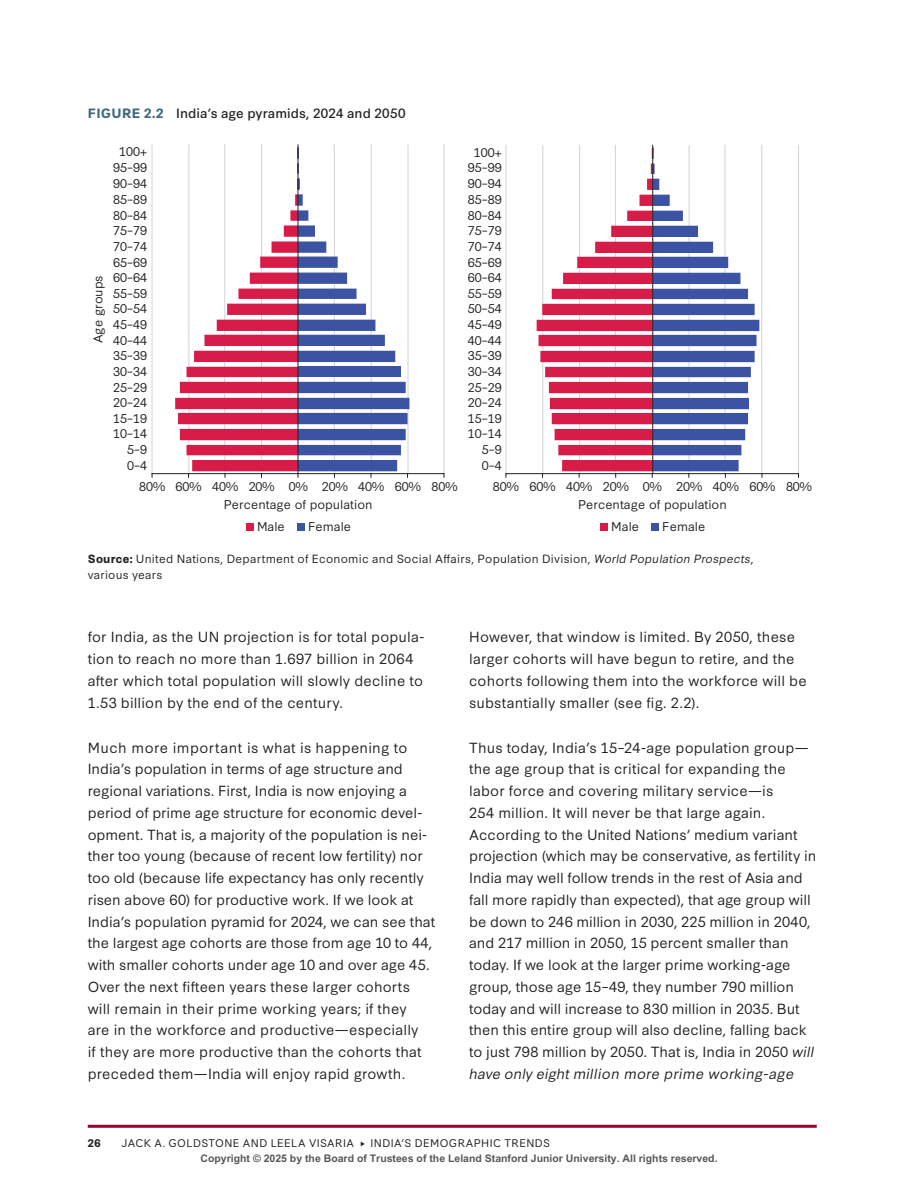
<style>
.page{position:relative;width:918px;height:1188px;background:#fff}
.page>*{position:absolute;margin:0;border:0;box-sizing:border-box;transform-origin:0 0}
.gt{font:13.8px/21.8px "Synthese";letter-spacing:.005em;color:#231f20}
.t1{font:12.75px "Synthese";letter-spacing:.025em;color:#231f20}
.t2{font:12px/17.9px "Synthese";color:#231f20}
.fig_srch{font:11.25px/16.5px "Synthese";letter-spacing:.02em;color:#231f20}
.t3{font:700 10.5px "Arial";color:#57585a}
.t4{font:10.5px "Synthese";letter-spacing:.04em;color:#231f20}
.t5{font:700 10.5px "Synthese";color:#231f20}
.s1{font-weight:700;color:#40687e}
.s2{font-weight:700}
.s3{font-style:italic}
.s4{font-style:inherit}
</style>
<div class="page">
<hr style="left:88px;top:1125px;width:729px;height:3px;background:#95062f">
<hr style="left:152px;top:145px;width:1px;height:329px;background:#d1d2d4">
<hr style="left:189px;top:145px;width:1px;height:329px;background:#d1d2d4">
<hr style="left:224px;top:145px;width:1px;height:329px;background:#d1d2d4">
<hr style="left:261px;top:145px;width:1px;height:329px;background:#d1d2d4">
<hr style="left:334px;top:145px;width:1px;height:329px;background:#d1d2d4">
<hr style="left:371px;top:145px;width:1px;height:329px;background:#d1d2d4">
<hr style="left:408px;top:145px;width:1px;height:329px;background:#d1d2d4">
<hr style="left:444px;top:145px;width:1px;height:329px;background:#d1d2d4">
<hr style="left:298px;top:145px;width:1px;height:329px;background:#231f20">
<div style="left:246px;top:523px;width:7px;height:8px;background:#d81c49"></div>
<div style="left:297px;top:523px;width:7px;height:8px;background:#3c53a3"></div>
<hr style="left:152px;top:473px;width:292px;height:1px;background:#231f20">
<hr style="left:506px;top:145px;width:1px;height:329px;background:#d1d2d4">
<hr style="left:542px;top:145px;width:1px;height:329px;background:#d1d2d4">
<hr style="left:579px;top:145px;width:1px;height:329px;background:#d1d2d4">
<hr style="left:615px;top:145px;width:1px;height:329px;background:#d1d2d4">
<hr style="left:689px;top:145px;width:1px;height:329px;background:#d1d2d4">
<hr style="left:725px;top:145px;width:1px;height:329px;background:#d1d2d4">
<hr style="left:761px;top:145px;width:1px;height:329px;background:#d1d2d4">
<hr style="left:798px;top:145px;width:1px;height:329px;background:#d1d2d4">
<hr style="left:652px;top:145px;width:1px;height:329px;background:#231f20">
<hr style="left:506px;top:473px;width:293px;height:1px;background:#231f20">
<svg style="left:175px;top:147px;width:234px;height:330px"></svg>
<div style="left:600px;top:523px;width:8px;height:8px;background:#d81c49"></div>
<div style="left:651px;top:523px;width:8px;height:8px;background:#3c53a3"></div>
<svg style="left:537px;top:148px;width:226px;height:329px"></svg>
<p class="t1" style="left:88px;top:102px;width:319px"><span class="s1">FIGURE 2.2</span> India’s age pyramids, 2024 and 2050</p>
<p class="t2" style="left:119px;top:142px;width:29px">100+</p>
<p class="t2" style="left:474px;top:142px;width:29px">100+</p>
<p class="t2" style="left:113px;top:158px;width:35px">95–99</p>
<p class="t2" style="left:468px;top:158px;width:35px">95–99</p>
<p class="t2" style="left:113px;top:174px;width:35px">90–94</p>
<p class="t2" style="left:468px;top:174px;width:35px">90–94</p>
<p class="t2" style="left:113px;top:189px;width:35px">85–89</p>
<p class="t2" style="left:468px;top:189px;width:35px">85–89</p>
<p class="t2" style="left:113px;top:205px;width:35px">80–84</p>
<p class="t2" style="left:468px;top:205px;width:35px">80–84</p>
<p class="t2" style="left:113px;top:220px;width:35px">75–79</p>
<p class="t2" style="left:468px;top:220px;width:35px">75–79</p>
<p class="t2" style="left:113px;top:236px;width:35px">70–74</p>
<p class="t2" style="left:468px;top:236px;width:35px">70–74</p>
<p class="t2" style="left:113px;top:252px;width:35px">65–69</p>
<p class="t2" style="left:468px;top:252px;width:35px">65–69</p>
<p class="t2" style="left:88px;top:343px;width:69px;rotate:-90deg">Age groups</p>
<p class="t2" style="left:113px;top:267px;width:35px">60–64</p>
<p class="t2" style="left:113px;top:283px;width:35px">55–59</p>
<p class="t2" style="left:113px;top:298px;width:35px">50–54</p>
<p class="t2" style="left:113px;top:314px;width:35px">45–49</p>
<p class="t2" style="left:113px;top:330px;width:35px">40–44</p>
<p class="t2" style="left:468px;top:267px;width:35px">60–64</p>
<p class="t2" style="left:468px;top:283px;width:35px">55–59</p>
<p class="t2" style="left:468px;top:298px;width:35px">50–54</p>
<p class="t2" style="left:468px;top:314px;width:35px">45–49</p>
<p class="t2" style="left:468px;top:330px;width:35px">40–44</p>
<p class="t2" style="left:113px;top:345px;width:35px">35–39</p>
<p class="t2" style="left:468px;top:345px;width:35px">35–39</p>
<p class="t2" style="left:113px;top:361px;width:35px">30–34</p>
<p class="t2" style="left:468px;top:361px;width:35px">30–34</p>
<p class="t2" style="left:113px;top:377px;width:35px">25–29</p>
<p class="t2" style="left:468px;top:377px;width:35px">25–29</p>
<p class="t2" style="left:113px;top:392px;width:35px">20–24</p>
<p class="t2" style="left:468px;top:392px;width:35px">20–24</p>
<p class="t2" style="left:113px;top:408px;width:35px">15–19</p>
<p class="t2" style="left:468px;top:408px;width:35px">15–19</p>
<p class="t2" style="left:113px;top:424px;width:35px">10–14</p>
<p class="t2" style="left:468px;top:423px;width:35px">10–14</p>
<p class="t2" style="left:127px;top:440px;width:21px">5–9</p>
<p class="t2" style="left:482px;top:439px;width:21px">5–9</p>
<p class="t2" style="left:127px;top:456px;width:21px">0–4</p>
<p class="t2" style="left:482px;top:455px;width:21px">0–4</p>
<p class="t2" style="left:493px;top:477px;width:320px">80% 60% 40% 20% 0% 20% 40% 60% 80%</p>
<p class="t2" style="left:611px;top:516px;width:29px">Male</p>
<p class="t2" style="left:662px;top:516px;width:45px">Female</p>
<p class="fig_srch" style="left:88px;top:549px;width:667px"><span class="s2">Source:</span> United Nations, Department of Economic and Social Affairs, Population Division, <span class="s3">World Population Prospects</span>, various years</p>
<p class="t2" style="left:224px;top:477px;width:150px;text-indent:-85px">80% 60% 40% 20% 0%<br>Percentage of population</p>
<p class="t2" style="left:322px;top:477px;width:137px">20% 40% 60% 80%</p>
<p class="t2" style="left:578px;top:495px;width:150px">Percentage of population</p>
<p class="t2" style="left:257px;top:516px;width:29px">Male</p>
<p class="t2" style="left:308px;top:516px;width:45px">Female</p>
<p class="gt" style="left:88px;top:625px;width:339px">for India, as the UN projection is for total popula&shy;tion to reach no more than 1.697 billion in 2064 after which total population will slowly decline to 1.53 billion by the end of the century.</p>
<p class="gt" style="left:88px;top:735px;width:349px">Much more important is what is happening to India’s population in terms of age structure and regional variations. First, India is now enjoying a period of prime age structure for economic devel&shy;opment. That is, a majority of the population is nei&shy;ther too young (because of recent low fertility) nor too old (because life expectancy has only recently risen above 60) for productive work. If we look at India’s population pyramid for 2024, we can see that the largest age cohorts are those from age 10 to 44, with smaller cohorts under age 10 and over age 45.<br>Over the next fifteen years these larger cohorts will remain in their prime working years; if they<br>are in the workforce and productive—especially<br>if they are more productive than the cohorts that preceded them—India will enjoy rapid growth.</p>
<p class="gt" style="left:469px;top:625px;width:339px">However, that window is limited. By 2050, these larger cohorts will have begun to retire, and the cohorts following them into the workforce will be substantially smaller (see fig. 2.2).</p>
<p class="gt" style="left:469px;top:735px;width:349px">Thus today, India’s 15–24-age population group— the age group that is critical for expanding the labor force and covering military service—is<br>254 million. It will never be that large again.<br>According to the United Nations’ medium variant projection (which may be conservative, as fertility in India may well follow trends in the rest of Asia and fall more rapidly than expected), that age group will be down to 246 million in 2030, 225 -million in 2040, and 217 million in 2050, 15 -percent smaller than today. If we look at the larger prime working-age group, those age 15–49, they number 790 -million today and will increase to 830 million in 2035. But then this entire group will also decline, falling back to just 798 million by 2050. That is, India in 2050 <span class="s3">will have only eight million more prime working-age</span></p>
<p class="t5" style="left:88px;top:1135px;width:14px">26</p>
<p class="t4" style="left:122px;top:1135px;width:430px">JACK A. GOLDSTONE AND LEELA VISARIA U INDIA’S DEMOGRAPHIC TRENDS</p>
<p class="t3" style="left:201px;top:1152px;width:519px">Copyright © 202<span class="s4">5</span> by the Board of Trustees of the Leland Stanford Junior University. All rights reserved.</p>
</div>
